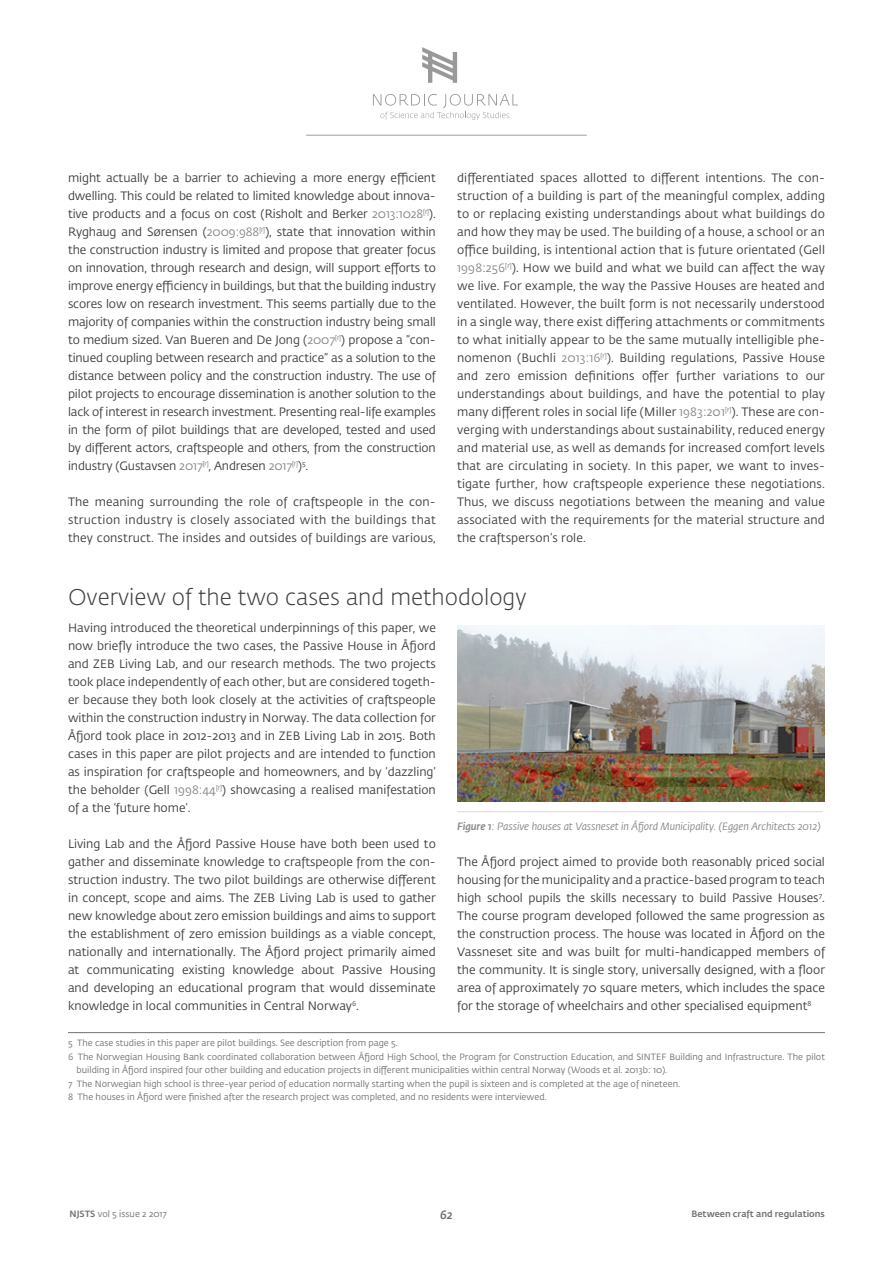
<style>
.page{position:relative;width:893px;height:1263px;background:#fff}
.page>*{position:absolute;margin:0;border:0;box-sizing:border-box;transform-origin:0 0}
.t1{font:300 22.5px "Fedra Sans Std";color:#3e3d40}
.t2{font:12px/18px "Fedra Sans Std";color:#3e3d40;text-align:justify}
.t3{font:italic 500 12px "Fedra Sans Std";color:#707172}
.t4{font:italic 10.5px "Fedra Sans Std";letter-spacing:-.01em;color:#87888a}
.t5{font:9px "Fedra Sans Std";color:#707172}
.t6{font:500 9px "Fedra Sans Std";color:#707172}
.s1{color:#87888a}
.s2{font-weight:500}
</style>
<div class="page">
<hr style="left:306px;top:135px;width:281px;height:1px;background:#9c9e9f">
<svg style="left:422px;top:47px;width:35px;height:36px"></svg>
<svg style="left:373px;top:94px;width:145px;height:26px"></svg>
<hr style="left:68px;top:1032px;width:757px;height:1px;background:#707172">
<img style="left:458px;top:625px;width:366px;height:176px">
<hr style="left:457px;top:811px;width:366px;height:1px;background:#d9dadb">
<p class="t2" style="left:68px;top:169px;width:369px">might actually be a barrier to achieving a more energy efficient dwelling. This could be related to limited knowledge about innova&shy;tive products and a focus on cost (Risholt and Berker <span class="s1">2013:1028</span><sup>[r]</sup>).<br>Ryghaug and Sørensen (<span class="s1">2009:988</span><sup>[r]</sup>), state that innovation within the construction industry is limited and propose that greater focus on innovation, through research and design, will support efforts to improve energy efficiency in buildings, but that the building industry scores low on research investment. This seems partially due to the majority of companies within the construction industry being small to medium sized. Van Bueren and De Jong (<span class="s1">2007</span><sup>[r]</sup>) propose a “con&shy;tinued coupling between research and practice” as a solution to the distance between policy and the construction industry. The use of pilot projects to encourage dissemination is another solution to the lack of interest in research investment. Presenting real-life examples in the form of pilot buildings that are developed, tested and used by different actors, craftspeople and others, from the construction industry (Gustavsen <span class="s1">2017</span><sup>[r]</sup>, Andresen <span class="s1">2017</span><sup>[r]</sup>)<sup>5</sup>.</p>
<p class="t2" style="left:68px;top:493px;width:369px">The meaning surrounding the role of craftspeople in the con&shy;struction industry is closely associated with the buildings that they construct. The insides and outsides of buildings are various,</p>
<p class="t2" style="left:457px;top:169px;width:369px">differentiated spaces allotted to different intentions. The con&shy;struction of a building is part of the meaningful complex, adding to or replacing existing understandings about what buildings do and how they may be used. The building of a house, a school or an office building, is intentional action that is future orientated (Gell <span class="s1">1998:256</span><sup>[r]</sup>). How we build and what we build can affect the way we live. For example, the way the Passive Houses are heated and ventilated. However, the built form is not necessarily understood in a single way, there exist differing attachments or commitments to what initially appear to be the same mutually intelligible phe&shy;nomenon (Buchli <span class="s1">2013:16</span><sup>[r]</sup>). Building regulations, Passive House and zero emission definitions offer further variations to our understandings about buildings, and have the potential to play many different roles in social life (Miller <span class="s1">1983:201</span><sup>[r]</sup>). These are con&shy;verging with understandings about sustainability, reduced energy and material use, as well as demands for increased comfort levels that are circulating in society. In this paper, we want to inves&shy;tigate further, how craftspeople experience these negotiations.<br>Thus, we discuss negotiations between the meaning and value associated with the requirements for the material structure and the craftsperson’s role.</p>
<h1 class="t1" style="left:68px;top:584px;width:460px">Overview of the two cases and methodology</h1>
<p class="t2" style="left:68px;top:619px;width:369px">Having introduced the theoretical underpinnings of this paper, we now briefly introduce the two cases, the Passive House in Åfjord and ZEB Living Lab, and our research methods. The two projects took place independently of each other, but are considered togeth&shy;er because they both look closely at the activities of craftspeople within the construction industry in Norway. The data collection for Åfjord took place in 2012-2013 and in ZEB Living Lab in 2015. Both cases in this paper are pilot projects and are intended to function as inspiration for craftspeople and homeowners, and by ‘dazzling’ the beholder (Gell <span class="s1">1998:44</span><sup>[r]</sup>) showcasing a realised manifestation of a the ‘future home’.</p>
<p class="t2" style="left:68px;top:835px;width:369px">Living Lab and the Åfjord Passive House have both been used to gather and disseminate knowledge to craftspeople from the con&shy;struction industry. The two pilot buildings are otherwise different in concept, scope and aims. The ZEB Living Lab is used to gather new knowledge about zero emission buildings and aims to support the establishment of zero emission buildings as a viable concept, nationally and internationally. The Åfjord project primarily aimed at communicating existing knowledge about Passive Housing and developing an educational program that would disseminate knowledge in local communities in Central Norway<sup>6</sup>.</p>
<p class="t4" style="left:457px;top:820px;width:365px"><span class="s2">Figure 1</span>: Passive houses at Vassneset in Åfjord Municipality. (Eggen Architects 2012)</p>
<p class="t2" style="left:457px;top:853px;width:369px">The Åfjord project aimed to provide both reasonably priced social housing for the municipality and a practice-based program to teach high school pupils the skills necessary to build Passive Houses<sup>7</sup>.<br>The course program developed followed the same progression as the construction process. The house was located in Åfjord on the Vassneset site and was built for multi-handicapped members of the community. It is single story, universally designed, with a floor area of approximately 70 square meters, which includes the space for the storage of wheelchairs and other specialised equipment<sup>8</sup></p>
<p class="t5" style="left:68px;top:1037px;width:331px">5 The case studies in this paper are pilot buildings. See description from page 5.</p>
<p class="t5" style="left:68px;top:1051px;width:758px">6 The Norwegian Housing Bank coordinated collaboration between Åfjord High School, the Program for Construction Education, and SINTEF Building and Infrastructure. The pilot</p>
<p class="t5" style="left:77px;top:1064px;width:592px">building in Åfjord inspired four other building and education projects in different municipalities within central Norway (Woods et al. 2013b: 10).</p>
<p class="t5" style="left:68px;top:1078px;width:614px">7 The Norwegian high school is three-year period of education normally starting when the pupil is sixteen and is completed at the age of nineteen.</p>
<p class="t5" style="left:68px;top:1091px;width:480px">8 The houses in Åfjord were finished after the research project was completed, and no residents were interviewed.</p>
<p class="t5" style="left:70px;top:1208px;width:99px"><span class="s2">NJSTS</span> vol 5 issue 2 2017</p>
<p class="t3" style="left:440px;top:1207px;width:14px">62</p>
<p class="t6" style="left:691px;top:1208px;width:135px">Between craft and regulations</p>
</div>
